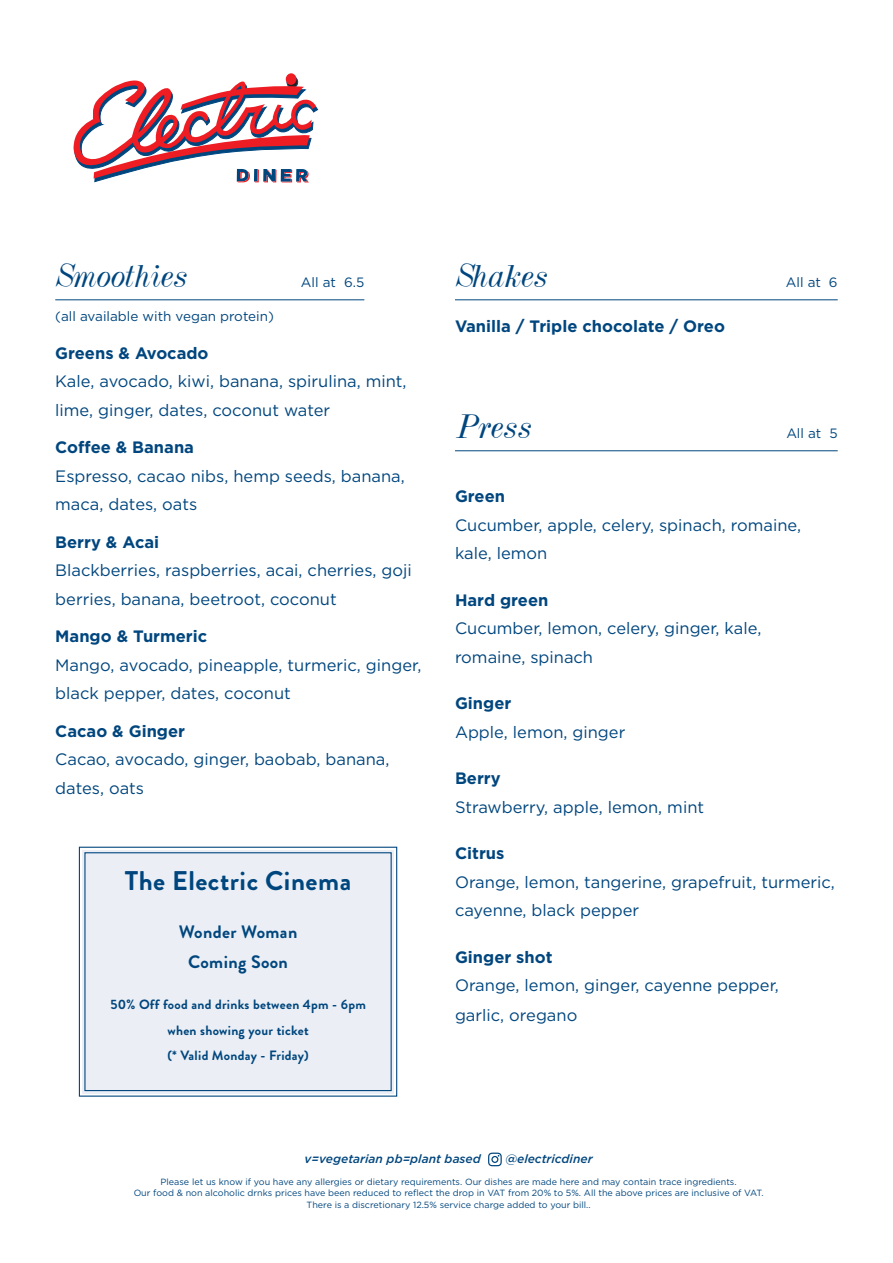
<style>
.page{position:relative;width:893px;height:1263px;background:#fff}
.page>*{position:absolute;margin:0;border:0;box-sizing:border-box;transform-origin:0 0}
.t1{font:italic 36px "Dubiel";color:#00467e}
.t2{font:700 27px "Brandon Grotesque";letter-spacing:.02em;color:#00467e}
.t3{font:700 18px/29.7px "Brandon Grotesque";letter-spacing:.02em;color:#00467e;text-align:center}
.t4{font:16.5px/28.5px "Gotham";color:#00467e}
.t5{font:700 16.5px "Gotham";color:#00467e}
.t6{font:700 13.5px/25.5px "Brandon Grotesque";letter-spacing:.02em;color:#00467e;text-align:center}
.t7{font:13.5px "Gotham";color:#00467e}
.t8{font:italic 500 12px "Gotham";color:#00467e}
.t9{font:9px/10.8px "Gotham";color:#00467e;text-align:center}
</style>
<div class="page">
<svg style="left:73px;top:73px;width:245px;height:109px"></svg>
<hr style="left:455px;top:450px;width:383px;height:1px;background:#00467e">
<hr style="left:455px;top:299px;width:383px;height:1px;background:#00467e">
<div style="left:78px;top:846px;width:320px;height:251px;background:#ebeff5"></div>
<div style="left:84px;top:852px;width:308px;height:239px;border:1px solid #00467e"></div>
<hr style="left:55px;top:299px;width:309px;height:1px;background:#00467e">
<svg style="left:488px;top:1152px;width:14px;height:14px"></svg>
<h1 class="t1" style="left:55px;top:257px;width:134px">Smoothies</h1>
<p class="t7" style="left:301px;top:273px;width:65px">All at 6.5</p>
<p class="t7" style="left:55px;top:308px;width:220px">(all available with vegan protein)</p>
<p class="t5" style="left:55px;top:342px;width:155px">Greens &amp; Avocado</p>
<p class="t4" style="left:55px;top:367px;width:353px">Kale, avocado, kiwi, banana, spirulina, mint, lime, ginger, dates, coconut water</p>
<p class="t5" style="left:55px;top:436px;width:140px">Coffee &amp; Banana</p>
<p class="t4" style="left:55px;top:461px;width:351px">Espresso, cacao nibs, hemp seeds, banana, maca, dates, oats</p>
<p class="t5" style="left:55px;top:531px;width:105px">Berry &amp; Acai</p>
<p class="t4" style="left:55px;top:556px;width:358px">Blackberries, raspberries, acai, cherries, goji berries, banana, beetroot, coconut</p>
<p class="t5" style="left:55px;top:625px;width:153px">Mango &amp; Turmeric</p>
<p class="t4" style="left:55px;top:650px;width:368px">Mango, avocado, pineapple, turmeric, ginger, black pepper, dates, coconut</p>
<p class="t5" style="left:55px;top:720px;width:131px">Cacao &amp; Ginger</p>
<p class="t4" style="left:55px;top:745px;width:336px">Cacao, avocado, ginger, baobab, banana, dates, oats</p>
<h2 class="t2" style="left:125px;top:862px;width:228px">The Electric Cinema</h2>
<p class="t3" style="left:179px;top:917px;width:120px">Wonder Woman<br>Coming Soon</p>
<p class="t6" style="left:110px;top:992px;width:257px">50% Off food and drinks between 4pm - 6pm when showing your ticket<br>(* Valid Monday - Friday)</p>
<h1 class="t1" style="left:455px;top:257px;width:95px">Shakes</h1>
<p class="t5" style="left:455px;top:315px;width:271px">Vanilla / Triple chocolate / Oreo</p>
<h1 class="t1" style="left:455px;top:408px;width:78px">Press</h1>
<p class="t7" style="left:786px;top:273px;width:53px">All at 6</p>
<p class="t7" style="left:786px;top:424px;width:53px">All at 5</p>
<p class="t5" style="left:455px;top:485px;width:52px">Green</p>
<p class="t4" style="left:455px;top:510px;width:348px">Cucumber, apple, celery, spinach, romaine, kale, lemon</p>
<p class="t5" style="left:455px;top:589px;width:95px">Hard green</p>
<p class="t4" style="left:455px;top:614px;width:308px">Cucumber, lemon, celery, ginger, kale, romaine, spinach</p>
<p class="t5" style="left:455px;top:692px;width:58px">Ginger</p>
<p class="t4" style="left:455px;top:717px;width:172px">Apple, lemon, ginger</p>
<p class="t5" style="left:455px;top:767px;width:47px">Berry</p>
<p class="t4" style="left:455px;top:792px;width:251px">Strawberry, apple, lemon, mint</p>
<p class="t5" style="left:455px;top:842px;width:51px">Citrus</p>
<p class="t4" style="left:455px;top:867px;width:381px">Orange, lemon, tangerine, grapefruit, turmeric, cayenne, black pepper</p>
<p class="t5" style="left:455px;top:946px;width:99px">Ginger shot</p>
<p class="t4" style="left:455px;top:970px;width:325px;line-height:30px">Orange, lemon, ginger, cayenne pepper, garlic, oregano</p>
<p class="t8" style="left:305px;top:1151px;width:178px">v=vegetarian pb=plant based</p>
<p class="t8" style="left:505px;top:1151px;width:89px">@electricdiner</p>
<p class="t9" style="left:134px;top:1176px;width:631px">Please let us know if you have any allergies or dietary requirements. Our dishes are made here and may contain trace ingredients.<br>Our food &amp; non alcoholic drnks prices have been reduced to reflect the drop in VAT from 20% to 5%. All the above prices are inclusive of VAT.</p>
<p class="t9" style="left:307px;top:1199px;width:285px">There is a discretionary 12.5% service charge added to your bill..</p>
</div>
